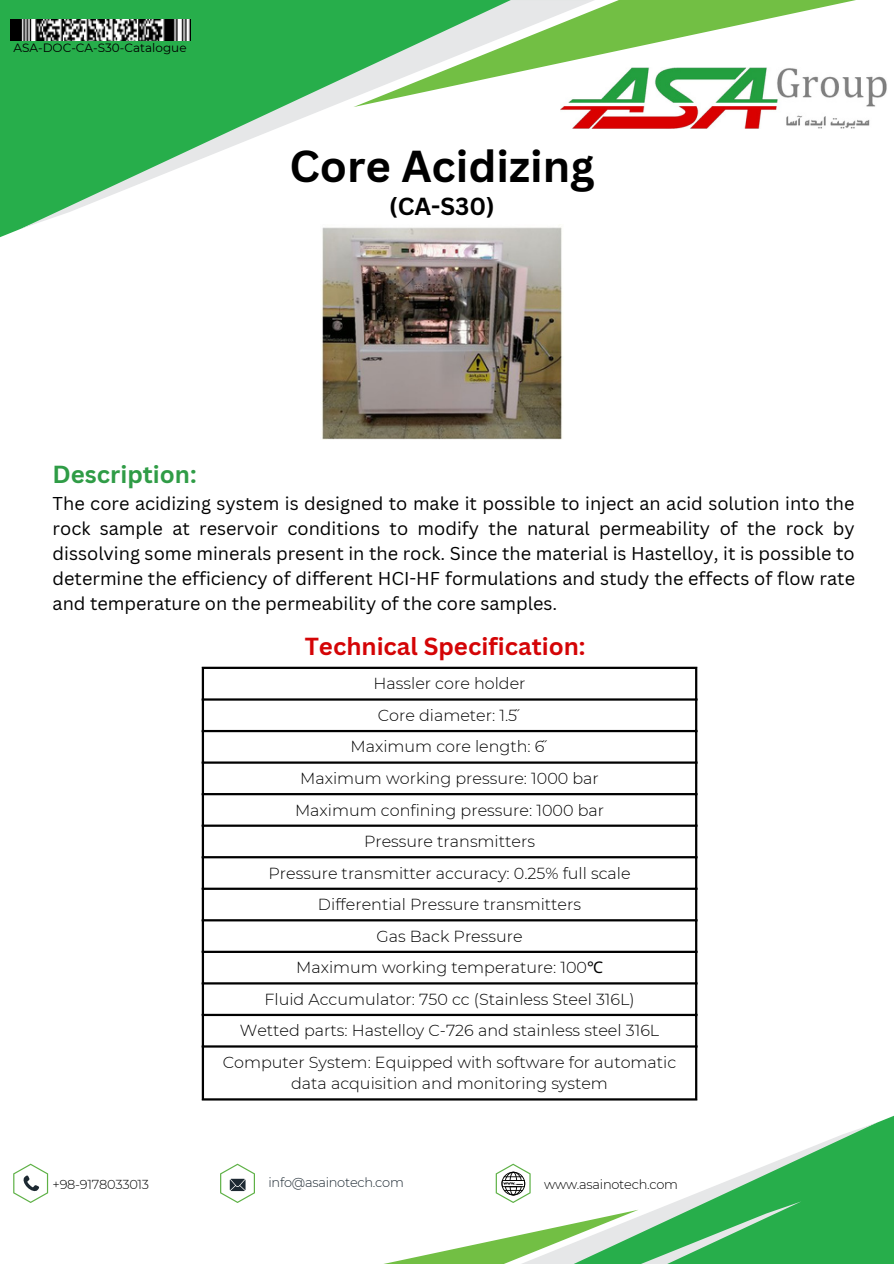
<style>
.page{position:relative;width:894px;height:1264px;background:#fff}
.page>*{position:absolute;margin:0;border:0;box-sizing:border-box;transform-origin:0 0}
.t1{font:700 43.5px "Canva Sans";color:#000}
.t2{font:700 24px "Canva Sans";color:#d40406}
.t3{font:700 24px "Canva Sans";color:#2f9c46}
.t4{font:700 24px "Canva Sans";color:#000}
.t5{font:18.15px/24.9px "Canva Sans";color:#000;text-align:justify}
.t6{font:300 16.05px/31.5px "Montserrat";color:#000;text-align:center}
.t7{font:300 13.05px "Montserrat";letter-spacing:-.02em;color:#000}
.t8{font:300 13.05px "Montserrat";letter-spacing:-.02em;color:#1d2932}
.t9{font:12px "Montserrat";color:#000}
.s1{font-family:"Noto Sans";font-weight:400}
</style>
<div class="page">
<div style="left:0;top:0;width:21px;height:238px;background:#27ae4b"></div>
<svg style="left:595px;top:0;width:260px;height:68px"></svg>
<svg style="left:21px;top:0;width:574px;height:229px"></svg>
<div style="left:877px;top:1116px;width:16px;height:147px;background:#27ae4b"></div>
<svg style="left:773px;top:1122px;width:104px;height:141px;fill:#27ae4b"></svg>
<img style="left:560px;top:68px;width:327px;height:60px">
<svg style="left:13px;top:1163px;width:35px;height:39px"></svg>
<svg style="left:220px;top:1163px;width:35px;height:39px"></svg>
<svg style="left:388px;top:1163px;width:450px;height:100px"></svg>
<hr style="left:694px;top:669px;width:3px;height:429px;background:#000">
<hr style="left:202px;top:669px;width:2px;height:429px;background:#000">
<hr style="left:202px;top:666px;width:495px;height:3px;background:#000">
<hr style="left:202px;top:698px;width:495px;height:2px;background:#000">
<hr style="left:202px;top:730px;width:495px;height:2px;background:#000">
<hr style="left:202px;top:761px;width:495px;height:2px;background:#000">
<hr style="left:202px;top:793px;width:495px;height:2px;background:#000">
<hr style="left:202px;top:824px;width:495px;height:2px;background:#000">
<hr style="left:202px;top:856px;width:495px;height:2px;background:#000">
<hr style="left:202px;top:887px;width:495px;height:2px;background:#000">
<hr style="left:202px;top:919px;width:495px;height:2px;background:#000">
<hr style="left:202px;top:950px;width:495px;height:3px;background:#000">
<hr style="left:202px;top:982px;width:495px;height:2px;background:#000">
<hr style="left:202px;top:1013px;width:495px;height:3px;background:#000">
<hr style="left:202px;top:1045px;width:495px;height:2px;background:#000">
<hr style="left:202px;top:1098px;width:495px;height:2px;background:#000">
<img style="left:10px;top:19px;width:180px;height:22px">
<img style="left:320px;top:225px;width:243px;height:215px">
<p class="t9" style="left:13px;top:40px;width:174px">ASA-DOC-CA-S30-Catalogue</p>
<h1 class="t1" style="left:289px;top:136px;width:307px">Core Acidizing</h1>
<h2 class="t4" style="left:389px;top:189px;width:107px">(CA-S30)</h2>
<h2 class="t3" style="left:53px;top:457px;width:146px">Description:</h2>
<p class="t5" style="left:53px;top:490px;width:803px">The core acidizing system is designed to make it possible to inject an acid solution into the rock sample at reservoir conditions to modify the natural permeability of the rock by dissolving some minerals present in the rock. Since the material is Hastelloy, it is possible to determine the efficiency of different HCI-HF formulations and study the effects of flow rate and temperature on the permeability of the core samples.</p>
<h2 class="t2" style="left:304px;top:629px;width:282px">Technical Specification:</h2>
<p class="t6" style="left:223px;top:667px;width:455px">Hassler core holder<br>Core diameter: 1.5 ̋<br>Maximum core length: 6 ̋<br>Maximum working pressure: 1000 bar<br>Maximum confining pressure: 1000 bar<br>Pressure transmitters<br>Pressure transmitter accuracy: 0.25% full scale Differential Pressure transmitters<br>Gas Back Pressure<br>Maximum working temperature: 100<span class="s1">℃<br></span>Fluid Accumulator: 750 cc (Stainless Steel 316L)<br>Wetted parts: Hastelloy C-726 and stainless steel 316L Computer System: Equipped with software for automatic</p>
<p class="t6" style="left:291px;top:1067px;width:318px">data acquisition and monitoring system</p>
<p class="t7" style="left:53px;top:1175px;width:98px">+98-9178033013</p>
<p class="t8" style="left:268px;top:1174px;width:137px">info@asainotech.com</p>
<p class="t7" style="left:544px;top:1176px;width:135px">www.asainotech.com</p>
</div>
